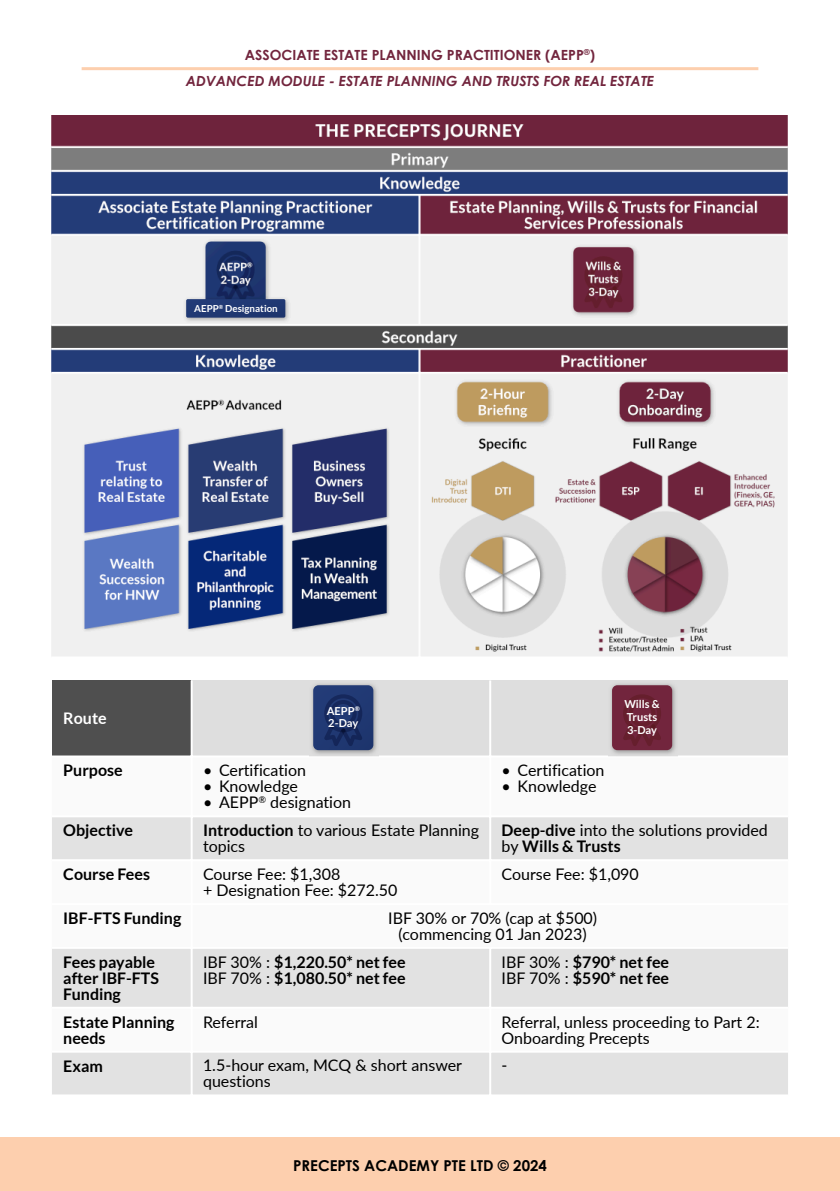
<style>
.page{position:relative;width:840px;height:1191px;background:#fff}
.page>*{position:absolute;margin:0;border:0;box-sizing:border-box;transform-origin:0 0}
.t1{font:16px/16px "Lato";color:#000}
.t2{font:700 16px/16px "Lato";color:#000}
.t3{font:700 16px "Lato";color:#fff}
.t4{font:700 15px "Century Gothic";color:#000}
.t5{font:italic 700 14px/26.2px "Century Gothic";color:#72253d;text-align:center}
.t6{font:700 11px/13px "Lato";color:#fff}
.t7{font:700 9.8px "Lato";color:#fff}
.s1{font-style:normal}
.s2{font-weight:700}
.s3{font-weight:400}
</style>
<div class="page">
<div style="left:0;top:1136px;width:839px;height:54px;background:#fdcfae"></div>
<hr style="left:83px;top:67px;width:673px;height:3px;background:#fdcfae">
<div style="left:52px;top:680px;width:139px;height:76px;background:#4f4f4f"></div>
<div style="left:191px;top:680px;width:596px;height:76px;background:#dedede"></div>
<svg style="left:52px;top:817px;width:735px;height:277px;fill:#e2e2e2"></svg>
<hr style="left:190px;top:680px;width:2px;height:415px;background:#fff">
<hr style="left:489px;top:680px;width:2px;height:224px;background:#fff">
<hr style="left:489px;top:947px;width:2px;height:148px;background:#fff">
<hr style="left:52px;top:755px;width:735px;height:2px;background:#fff">
<hr style="left:52px;top:859px;width:735px;height:2px;background:#fff">
<hr style="left:52px;top:903px;width:735px;height:2px;background:#fff">
<hr style="left:52px;top:946px;width:735px;height:2px;background:#fff">
<hr style="left:52px;top:1006px;width:735px;height:2px;background:#fff">
<hr style="left:52px;top:1050px;width:735px;height:2px;background:#fff">
<img style="left:309px;top:684px;width:69px;height:72px">
<img style="left:313px;top:685px;width:60px;height:65px;border-radius:5px">
<div style="left:324px;top:694px;width:38px;height:38px;border:4px solid #233c78;border-radius:50%"></div>
<div style="left:330px;top:700px;width:26px;height:26px;border:4px solid #233c78;border-radius:50%"></div>
<svg style="left:319px;top:720px;width:48px;height:30px"></svg>
<img style="left:608px;top:684px;width:69px;height:72px">
<div style="left:611px;top:685px;width:60px;height:65px;background:#72253d;border-radius:5px"></div>
<div style="left:622px;top:694px;width:38px;height:38px;border:4px solid #be9b60;border-radius:50%"></div>
<div style="left:628px;top:700px;width:27px;height:26px;border:4px solid #be9b60;border-radius:50%"></div>
<svg style="left:623px;top:720px;width:38px;height:26px"></svg>
<img style="left:51px;top:115px;width:736px;height:541px">
<div style="left:186px;top:299px;width:99px;height:18px;background:#213973;border-radius:2px"></div>
<p class="t5" style="left:186px;top:43px;width:469px"><span class="s1">ASSOCIATE ESTATE PLANNING PRACTITIONER (AEPP</span><sup>®</sup><span class="s1">)<br></span>ADVANCED MODULE - ESTATE PLANNING AND TRUSTS FOR REAL ESTATE</p>
<p class="t7" style="left:194px;top:304px;width:85px">AEPP<sup>®</sup> Designation</p>
<p class="t3" style="left:63px;top:711px;width:45px">Route</p>
<p class="t6" style="left:326px;top:704px;width:35px">AEPP<sup>®<br></sup>2-Day</p>
<p class="t2" style="left:63px;top:763px;width:61px">Purpose</p>
<p class="t1" style="left:203px;top:763px;width:104px">• Certification</p>
<p class="t1" style="left:203px;top:779px;width:96px">• Knowledge</p>
<p class="t1" style="left:203px;top:795px;width:149px">• AEPP<sup>®</sup> designation</p>
<p class="t1" style="left:501px;top:763px;width:104px">• Certification</p>
<p class="t1" style="left:501px;top:779px;width:96px">• Knowledge</p>
<p class="t6" style="left:624px;top:698px;width:37px">Wills &amp;<br>Trusts<br>3-Day</p>
<p class="t2" style="left:63px;top:823px;width:71px">Objective</p>
<p class="t1" style="left:203px;top:823px;width:277px"><span class="s2">Introduction</span> to various Estate Planning topics</p>
<p class="t1" style="left:501px;top:823px;width:268px"><span class="s2">Deep-dive</span> into the solutions provided by <span class="s2">Wills &amp; Trusts</span></p>
<p class="t2" style="left:63px;top:867px;width:88px">Course Fees</p>
<p class="t1" style="left:203px;top:867px;width:196px">Course Fee: $1,308<br>+ Designation Fee: $272.50</p>
<p class="t1" style="left:501px;top:867px;width:139px">Course Fee: $1,090</p>
<p class="t2" style="left:63px;top:911px;width:119px">IBF-FTS Funding</p>
<p class="t1" style="left:388px;top:910px;width:210px;text-align:center">IBF 30% or 70% (cap at $500) (commencing 01 Jan 2023)</p>
<p class="t2" style="left:63px;top:954px;width:97px">Fees payable after IBF-FTS<br>Funding</p>
<p class="t2" style="left:203px;top:954px;width:204px"><span class="s3">IBF 30% :</span> $1,220.50* net fee<br><span class="s3">IBF 70% :</span> $1,080.50* net fee</p>
<p class="t2" style="left:501px;top:954px;width:169px"><span class="s3">IBF 30% :</span> $790* net fee<br><span class="s3">IBF 70% :</span> $590* net fee</p>
<p class="t2" style="left:63px;top:1014px;width:113px">Estate Planning needs</p>
<p class="t1" style="left:203px;top:1014px;width:56px">Referral</p>
<p class="t1" style="left:501px;top:1014px;width:259px">Referral, unless proceeding to Part 2:<br>Onboarding Precepts</p>
<p class="t2" style="left:63px;top:1058px;width:41px">Exam</p>
<p class="t1" style="left:203px;top:1058px;width:260px">1.5-hour exam, MCQ &amp; short answer questions</p>
<p class="t1" style="left:501px;top:1058px;width:7px">-</p>
<p class="t4" style="left:293px;top:1159px;width:255px">PRECEPTS ACADEMY PTE LTD © 2024</p>
</div>
